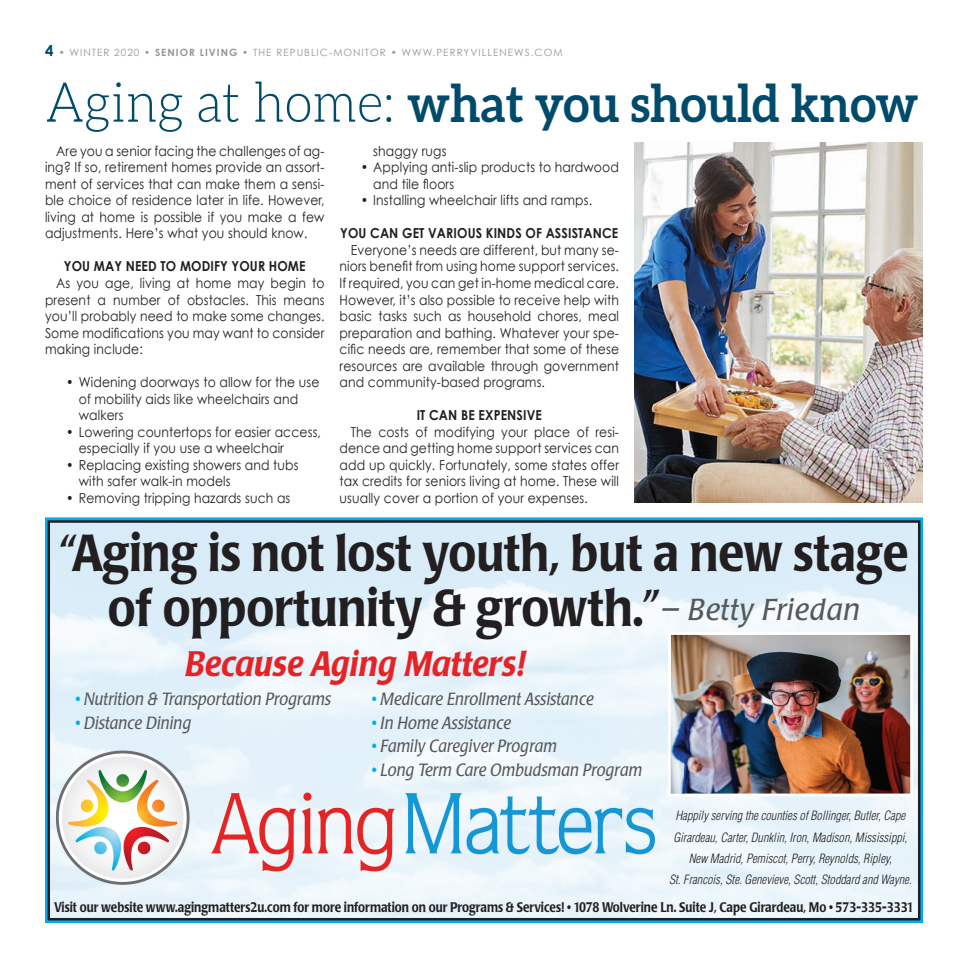
<style>
.page{position:relative;width:968px;height:968px;background:#fff}
.page>*{position:absolute;margin:0;border:0;box-sizing:border-box;transform-origin:0 0}
.t1{font:700 51.75px "Aleo";color:#004b6c;scale:.93 1}
.t2{font:500 51.25px/55.2px "Poppl Laudatio";color:#231f20;text-align:center;scale:.9 1}
.t3{font:italic 500 35px "Poppl Laudatio";letter-spacing:.01em;color:#e52327;scale:.9 1}
.t4{font:italic 17.5px "Poppl Laudatio";letter-spacing:.01em;color:#57585a;scale:.9 1}
.t5{font:13.75px/16.5px "Century Gothic";letter-spacing:.01em;color:#231f20;text-align:justify;scale:.9 1}
.t6{font:500 13.75px "Poppl Laudatio";color:#231f20;scale:.84 1}
.t7{font:700 13.75px "Century Gothic";letter-spacing:.01em;color:#231f20;scale:.9 1}
.t8{font:italic 300 condensed 12.5px/21.2px "Helvetica";color:#231f20;text-align:center}
.t9{font:10px "Century Gothic";letter-spacing:.1em;color:#939598}
.s1{font-weight:700;font-size:15px;color:#004b6c}
.s2{font-weight:700}
.s3{font-weight:300;font-size:55.12px}
.s4{font-weight:400;font-style:italic;font-size:30px;color:#57585a}
.s5{color:#00aeef}
</style>
<div class="page">
<img style="left:670px;top:634px;width:241px;height:160px">
<img style="left:56px;top:726px;width:627px;height:180px">
<img style="left:668px;top:726px;width:15px;height:70px">
<div style="left:45px;top:518px;width:877px;height:404px;border:5px solid #231f20"></div>
<div style="left:45px;top:518px;width:877px;height:404px;border:2px solid #00aeef"></div>
<img style="left:634px;top:142px;width:288px;height:360px">
<p class="t9" style="left:45px;top:47px;width:519px"><span class="s1">4</span> • WINTER 2020 • <span class="s2">SENIOR LIVING</span> • THE REPUBLIC-MONITOR • WWW.PERRYVILLENEWS.COM</p>
<h1 class="t1" style="left:45px;top:73px;width:940px"><span class="s3">Aging at home:</span> what you should know</h1>
<p class="t5" style="left:45px;top:142px;width:312px;text-indent:11px">Are you a senior facing the challenges of ag&shy;ing? If so, retirement homes provide an assort&shy;ment of services that can make them a sensi&shy;ble choice of residence later in life. However, living at home is possible if you make a few adjustments. Here’s what you should know.</p>
<p class="t7" style="left:64px;top:258px;width:270px">YOU MAY NEED TO MODIFY YOUR HOME</p>
<p class="t5" style="left:45px;top:274px;width:312px;text-indent:11px">As you age, living at home may begin to present a number of obstacles. This means you’ll probably need to make some changes.<br>Some modifications you may want to consider making include:</p>
<p class="t5" style="left:79px;top:373px;width:269px;text-align:left;text-indent:-12px">• Widening doorways to allow for the use of mobility aids like wheelchairs and walkers</p>
<p class="t5" style="left:79px;top:423px;width:271px;text-indent:-12px">• Lowering countertops for easier access, especially if you use a wheelchair</p>
<p class="t5" style="left:79px;top:456px;width:246px;text-indent:-12px">• Replacing existing showers and tubs with safer walk-in models</p>
<p class="t5" style="left:66px;top:489px;width:250px">• Removing tripping hazards such as</p>
<p class="t5" style="left:373px;top:142px;width:83px">shaggy rugs</p>
<p class="t5" style="left:373px;top:159px;width:274px;text-indent:-12px">• Applying anti-slip products to hardwood and tile floors</p>
<p class="t5" style="left:361px;top:192px;width:258px">• Installing wheelchair lifts and ramps.</p>
<p class="t7" style="left:340px;top:225px;width:310px">YOU CAN GET VARIOUS KINDS OF ASSISTANCE</p>
<p class="t5" style="left:339px;top:241px;width:312px;text-indent:11px">Everyone’s needs are different, but many se&shy;niors benefit from using home support services.<br>If required, you can get in-home medical care.<br>However, it’s also possible to receive help with basic tasks such as household chores, meal preparation and bathing. Whatever your spe&shy;cific needs are, remember that some of these resources are available through government and community-based programs.</p>
<p class="t7" style="left:416px;top:406px;width:141px">IT CAN BE EXPENSIVE</p>
<p class="t5" style="left:339px;top:423px;width:312px;text-indent:11px">The costs of modifying your place of resi&shy;dence and getting home support services can add up quickly. Fortunately, some states offer tax credits for seniors living at home. These will usually cover a portion of your expenses.</p>
<h2 class="t2" style="left:59px;top:526px;width:945px">“Aging is not lost youth, but a new stage of opportunity &amp; growth.”<span class="s4">— Betty Friedan</span></h2>
<h3 class="t3" style="left:185px;top:644px;width:379px">Because Aging Matters!</h3>
<p class="t4" style="left:75px;top:689px;width:286px"><span class="s5">•</span> Nutrition &amp; Transportation Programs</p>
<p class="t4" style="left:371px;top:689px;width:248px"><span class="s5">•</span> Medicare Enrollment Assistance</p>
<p class="t4" style="left:75px;top:712px;width:130px"><span class="s5">•</span> Distance Dining</p>
<p class="t4" style="left:371px;top:712px;width:156px"><span class="s5">•</span> In Home Assistance</p>
<p class="t4" style="left:371px;top:736px;width:207px"><span class="s5">•</span> Family Caregiver Program</p>
<p class="t4" style="left:371px;top:760px;width:302px"><span class="s5">•</span> Long Term Care Ombudsman Program</p>
<p class="t8" style="left:669px;top:805px;width:244px">Happily serving the counties of Bollinger, Butler, Cape Girardeau, Carter, Dunklin, Iron, Madison, Mississippi, New Madrid, Pemiscot, Perry, Reynolds, Ripley,<br>St. Francois, Ste. Genevieve, Scott, Stoddard and Wayne.</p>
<p class="t6" style="left:54px;top:899px;width:1025px">Visit our website www.agingmatters2u.com for more information on our Programs &amp; Services! • 1078 Wolverine Ln. Suite J, Cape Girardeau, Mo • 573-335-3331</p>
</div>
